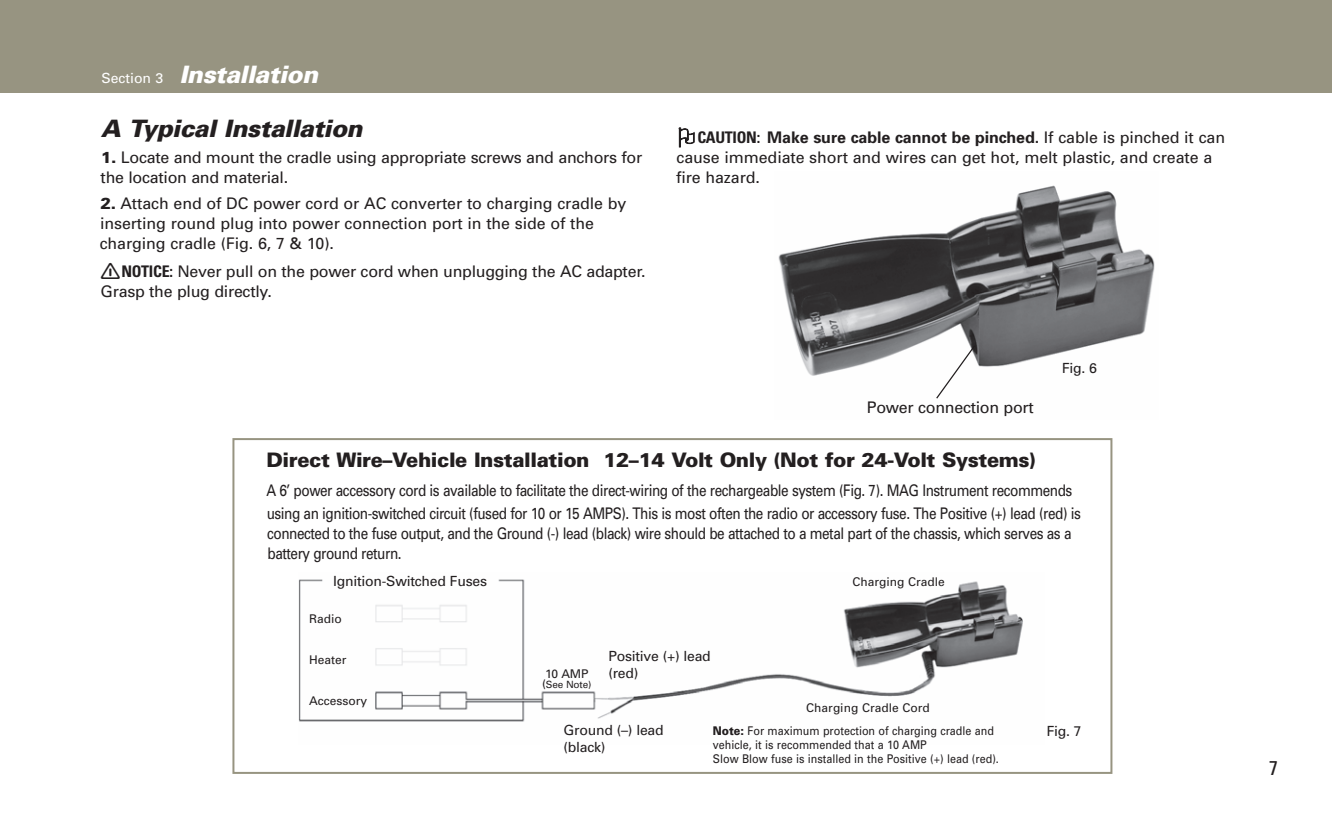
<style>
.page{position:relative;width:1332px;height:828px;background:#fff}
.page>*{position:absolute;margin:0;border:0;box-sizing:border-box;transform-origin:0 0}
.t1{font:italic 900 24px "Univers";letter-spacing:-.02em;color:#231f20}
.t2{font:italic 900 24px "Univers";letter-spacing:-.02em;color:#fff}
.t3{font:900 20px "Univers";letter-spacing:-.02em;color:#231f20}
.t4{font:condensed 20px "Univers";color:#231f20}
.t5{font:16px/20px "Univers";letter-spacing:-.015em;color:#231f20}
.t6{font:16px/22.8px "Univers";letter-spacing:-.035em;color:#231f20;scale:.85 1}
.t7{font:14px/16.8px "Univers";letter-spacing:-.015em;color:#231f20}
.t8{font:14px "Univers";color:#fff}
.t9{font:12px/14px "Univers";color:#231f20;scale:.9 1}
.t10{font:12px "Univers";color:#231f20}
.t11{font:10px "Univers";letter-spacing:-.015em;color:#231f20}
.s1{font-weight:900}
.s2{font-weight:700;font-stretch:condensed}
.s3{font-weight:700}
.s4{font-size:12px}
</style>
<div class="page">
<div style="left:0;top:0;width:18px;height:92px;background:#979481"></div>
<div style="left:18px;top:0;width:1314px;height:92px;background:#979481"></div>
<div style="left:232px;top:438px;width:880px;height:336px;border:2px solid #979481"></div>
<img style="left:299px;top:579px;width:724px;height:143px">
<img style="left:778px;top:185px;width:377px;height:191px">
<svg style="left:935px;top:344px;width:41px;height:55px"></svg>
<svg style="left:679px;top:127px;width:16px;height:21px"></svg>
<p class="t8" style="left:101px;top:73px;width:63px">Section 3</p>
<h1 class="t2" style="left:179px;top:66px;width:140px">Installation</h1>
<h1 class="t1" style="left:101px;top:120px;width:263px">A Typical Installation</h1>
<p class="t5" style="left:101px;top:149px;width:543px"><span class="s1">1.</span> Locate and mount the cradle using appropriate screws and anchors for the location and material.</p>
<p class="t5" style="left:100px;top:195px;width:528px"><span class="s1">2.</span> Attach end of DC power cord or AC converter to charging cradle by inserting round plug into power connection port in the side of the charging cradle (Fig. 6, 7 &amp; 10).</p>
<p class="t5" style="left:101px;top:263px;width:546px;text-indent:21px"><span class="s2">NOTICE:</span> Never pull on the power cord when unplugging the AC adapter.<br>Grasp the plug directly.</p>
<p class="t5" style="left:676px;top:129px;width:551px;text-indent:21px"><span class="s2">CAUTION:</span> <span class="s3">Make sure cable cannot be pinched.</span> If cable is pinched it can cause immediate short and wires can get hot, melt plastic, and create a fire hazard.</p>
<p class="t5" style="left:867px;top:398px;width:169px">Power connection port</p>
<p class="t7" style="left:1062px;top:361px;width:36px">Fig. 6</p>
<p class="t3" style="left:266px;top:453px;width:771px">Direct Wire–Vehicle Installation 12–14 Volt Only (Not for 24-Volt Systems)</p>
<p class="t6" style="left:266px;top:480px;width:960px">A 6’ power accessory cord is available to facilitate the direct-wiring of the rechargeable system (Fig. 7). MAG Instrument recommends using an ignition-switched circuit (fused for 10 or 15 AMPS). This is most often the radio or accessory fuse. The Positive (+) lead (red) is</p>
<p class="t6" style="left:267px;top:525px;width:948px;line-height:20px">connected to the fuse output, and the Ground (-) lead (black) wire should be attached to a metal part of the chassis, which serves as a battery ground return.</p>
<p class="t7" style="left:333px;top:573px;width:155px">Ignition-Switched Fuses</p>
<p class="t10" style="left:309px;top:614px;width:34px">Radio</p>
<p class="t10" style="left:309px;top:655px;width:39px">Heater</p>
<p class="t10" style="left:309px;top:696px;width:60px">Accessory</p>
<p class="t10" style="left:545px;top:670px;width:45px">10 AMP</p>
<p class="t11" style="left:542px;top:681px;width:51px"><span class="s4">(</span>See Note)</p>
<p class="t7" style="left:608px;top:649px;width:104px">Positive (+) lead (red)</p>
<p class="t10" style="left:852px;top:578px;width:94px">Charging Cradle</p>
<p class="t10" style="left:806px;top:703px;width:125px">Charging Cradle Cord</p>
<p class="t7" style="left:564px;top:723px;width:102px">Ground (–) lead</p>
<p class="t7" style="left:1047px;top:724px;width:36px">Fig. 7</p>
<p class="t7" style="left:564px;top:740px;width:44px">(black)</p>
<p class="t9" style="left:713px;top:724px;width:319px"><span class="s1">Note:</span> For maximum protection of charging cradle and vehicle, it is recommended that a 10 AMP<br>Slow Blow fuse is installed in the Positive (+) lead (red).</p>
<p class="t4" style="left:1269px;top:761px;width:10px">7</p>
</div>
